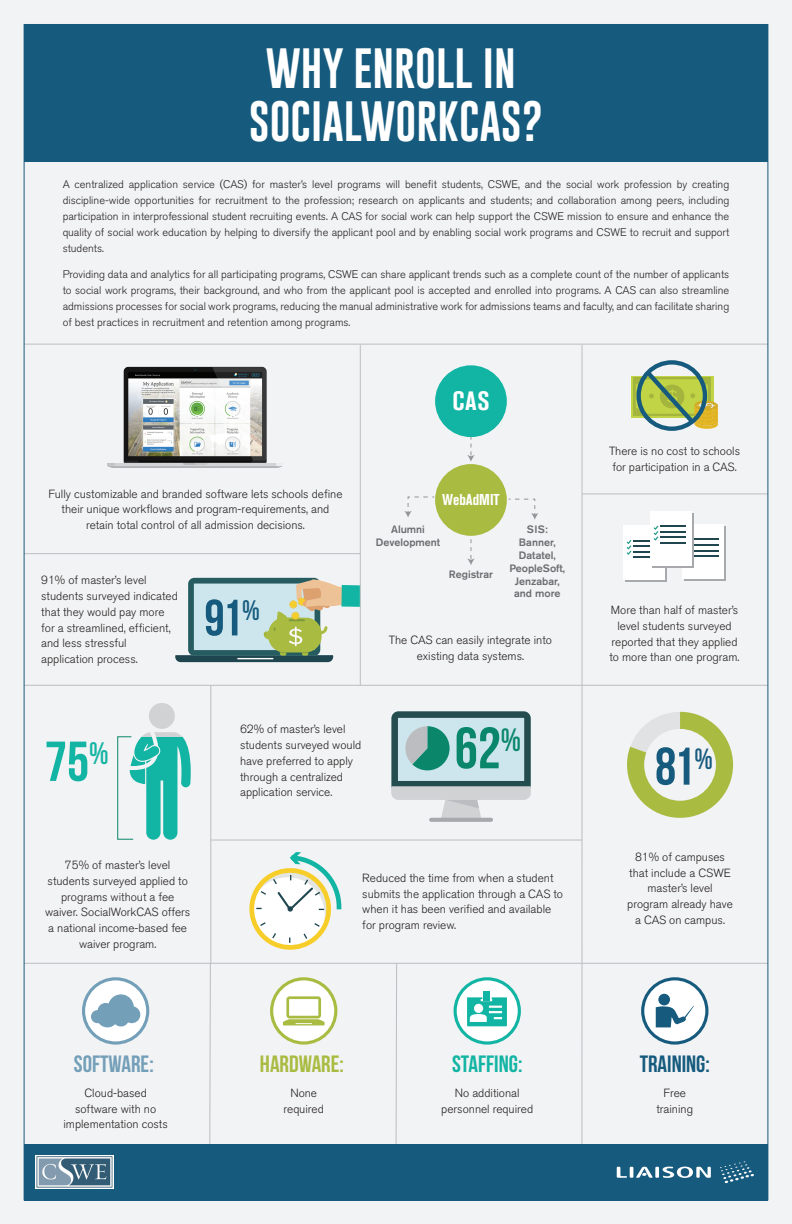
<style>
.page{position:relative;width:792px;height:1224px;background:#f2f3f4}
.page>*{position:absolute;margin:0;border:0;box-sizing:border-box;transform-origin:0 0}
.t1{font:58.3px "Bebas Neue";color:#0a876a}
.t2{font:56.2px "Bebas Neue";color:#12b4a4}
.t3{font:52.9px "Bebas Neue";color:#165b7e}
.t4{font:51px "Bebas Neue";color:#165b7e}
.t5{font:41.4px/53.4px "Gobold";color:#fff;text-align:center}
.t6{font:700 condensed 26.3px "Akzidenz Grotesk BE";color:#fff}
.t7{font:23.6px "Bebas Neue";color:#a9bb41}
.t8{font:23.6px "Bebas Neue";color:#165b7e}
.t9{font:23.6px "Bebas Neue";color:#12b4a4}
.t10{font:23.6px "Bebas Neue";color:#739fb9}
.t11{font:700 condensed 15.7px "Akzidenz Grotesk BE";color:#fff}
.t12{font:300 11.8px/15.7px "Akzidenz Grotesk BE";color:#231f20;text-align:center}
.t13{font:300 11px/16px "Akzidenz Grotesk BE";color:#231f20;text-align:justify}
.t14{font:500 10.7px/12.8px "Akzidenz Grotesk BE";color:#6c6d70;text-align:center}
</style>
<div class="page">
<div style="left:24px;top:24px;width:744px;height:138px;background:#165b7e"></div>
<svg style="left:627px;top:712px;width:106px;height:106px"></svg>
<div style="left:644px;top:729px;width:72px;height:72px;background:#f2f3f4;border-radius:50%"></div>
<div style="left:631px;top:376px;width:82px;height:41px;background:#c0d445"></div>
<div style="left:633px;top:377px;width:78px;height:39px;background:#a3b53d"></div>
<svg style="left:636px;top:360px;width:82px;height:71px"></svg>
<svg style="left:175px;top:577px;width:185px;height:85px"></svg>
<div style="left:625px;top:528px;width:41px;height:54px;background:linear-gradient(to right,#a8a9ad,#a8a9ad)"></div>
<div style="left:623px;top:525px;width:41px;height:55px;background:#fff"></div>
<div style="left:685px;top:526px;width:41px;height:55px;background:#a8a9ad"></div>
<div style="left:683px;top:524px;width:41px;height:55px;background:#fff"></div>
<svg style="left:652px;top:513px;width:42px;height:55px"></svg>
<div style="left:650px;top:511px;width:41px;height:54px;background:#fff"></div>
<svg style="left:627px;top:526px;width:91px;height:32px"></svg>
<hr style="left:429px;top:818px;width:64px;height:4px;background:#a8a9ad;border-radius:2px">
<svg style="left:391px;top:711px;width:140px;height:107px"></svg>
<hr style="left:24px;top:344px;width:744px;height:1px;background:#bcbdc0">
<hr style="left:24px;top:685px;width:744px;height:1px;background:#bcbdc0">
<hr style="left:24px;top:963px;width:744px;height:1px;background:#bcbdc0">
<hr style="left:24px;top:553px;width:336px;height:1px;background:#bcbdc0">
<hr style="left:582px;top:494px;width:186px;height:1px;background:#bcbdc0">
<hr style="left:211px;top:840px;width:371px;height:1px;background:#bcbdc0">
<svg style="left:509px;top:498px;width:30px;height:22px"></svg>
<svg style="left:404px;top:496px;width:30px;height:21px"></svg>
<svg style="left:467px;top:437px;width:8px;height:25px"></svg>
<svg style="left:467px;top:539px;width:8px;height:26px"></svg>
<div style="left:435px;top:464px;width:72px;height:72px;background:#a9bb41;border-radius:50%"></div>
<div style="left:435px;top:365px;width:72px;height:72px;background:#12b4a4;border-radius:50%"></div>
<svg style="left:272px;top:979px;width:64px;height:64px;fill:#fff"></svg>
<div style="left:270px;top:977px;width:67px;height:68px;border:3px solid #a9bb41;border-radius:50%"></div>
<svg style="left:283px;top:996px;width:42px;height:29px"></svg>
<svg style="left:643px;top:979px;width:64px;height:64px;fill:#fff"></svg>
<div style="left:641px;top:977px;width:67px;height:68px;border:3px solid #165b7e;border-radius:50%"></div>
<svg style="left:656px;top:994px;width:38px;height:34px"></svg>
<svg style="left:455px;top:979px;width:64px;height:64px;fill:#fff"></svg>
<div style="left:454px;top:977px;width:67px;height:68px;border:3px solid #12b4a4;border-radius:50%"></div>
<div style="left:483px;top:991px;width:7px;height:10px;background:#12b4a4"></div>
<svg style="left:467px;top:997px;width:40px;height:29px"></svg>
<svg style="left:84px;top:979px;width:64px;height:64px"></svg>
<div style="left:82px;top:977px;width:67px;height:68px;border:3px solid #739fb9;border-radius:50%"></div>
<svg style="left:91px;top:993px;width:49px;height:35px"></svg>
<hr style="left:360px;top:345px;width:1px;height:340px;background:#bcbdc0">
<hr style="left:582px;top:345px;width:1px;height:340px;background:#bcbdc0">
<hr style="left:582px;top:685px;width:1px;height:480px;background:#bcbdc0">
<hr style="left:210px;top:685px;width:1px;height:278px;background:#bcbdc0">
<svg style="left:395px;top:962px;width:2px;height:182px"></svg>
<svg style="left:209px;top:962px;width:2px;height:182px"></svg>
<img style="left:107px;top:366px;width:175px;height:102px">
<div style="left:24px;top:1144px;width:744px;height:57px;background:#165b7e"></div>
<svg style="left:720px;top:1161px;width:34px;height:22px"></svg>
<svg style="left:655px;top:1167px;width:4px;height:11px"></svg>
<svg style="left:663px;top:1167px;width:48px;height:11px"></svg>
<svg style="left:617px;top:1167px;width:36px;height:11px"></svg>
<img style="left:36px;top:1156px;width:78px;height:33px">
<svg style="left:249px;top:852px;width:93px;height:98px"></svg>
<div style="left:149px;top:703px;width:26px;height:26px;background:#d1d2d4;border-radius:50%"></div>
<svg style="left:117px;top:732px;width:74px;height:108px"></svg>
<h3 class="t5" style="left:249px;top:41px;width:296px">WHY ENROLL IN<br>SOCIALWORKCAS?</h3>
<p class="t13" style="left:63px;top:176px;width:668px">A centralized application service (CAS) for master’s level programs will benefit students, CSWE, and the social work profession by creating discipline-wide opportunities for recruitment to the profession; research on applicants and students; and collaboration among peers, including participation in interprofessional student recruiting events. A CAS for social work can help support the CSWE mission to ensure and enhance the quality of social work education by helping to diversify the applicant pool and by enabling social work programs and CSWE to recruit and support students.</p>
<p class="t13" style="left:63px;top:266px;width:668px">Providing data and analytics for all participating programs, CSWE can share applicant trends such as a complete count of the number of applicants to social work programs, their background, and who from the applicant pool is accepted and enrolled into programs. A CAS can also streamline admissions processes for social work programs, reducing the manual administrative work for admissions teams and faculty, and can facilitate sharing of best practices in recruitment and retention among programs.</p>
<h3 class="t6" style="left:452px;top:386px;width:38px">CAS</h3>
<p class="t12" style="left:48px;top:486px;width:296px">Fully customizable and branded software lets schools define their unique workflows and program-requirements, and retain total control of all admission decisions.</p>
<p class="t12" style="left:41px;top:573px;width:138px;text-align:left">91% of master’s level students surveyed indicated that they would pay more for a streamlined, efficient, and less stressful application process.</p>
<h3 class="t4" style="left:204px;top:590px;width:57px">91<sup>%</sup></h3>
<h3 class="t11" style="left:442px;top:491px;width:59px">WebAdMIT</h3>
<p class="t14" style="left:376px;top:523px;width:66px">Alumni<br>Development</p>
<p class="t14" style="left:449px;top:568px;width:46px">Registrar</p>
<p class="t14" style="left:509px;top:523px;width:57px">SIS:<br>Banner,<br>Datatel,<br>PeopleSoft,<br>Jenzabar, and more</p>
<p class="t12" style="left:389px;top:632px;width:165px">The CAS can easily integrate into existing data systems.</p>
<h2 class="t2" style="left:45px;top:731px;width:65px">75<sup>%</sup></h2>
<p class="t12" style="left:240px;top:722px;width:123px;text-align:left">62% of master’s level students surveyed would have preferred to apply through a centralized application service.</p>
<h1 class="t1" style="left:455px;top:716px;width:68px">62<sup>%</sup></h1>
<p class="t12" style="left:45px;top:858px;width:147px">75% of master’s level students surveyed applied to programs without a fee waiver. SocialWorkCAS offers a national income-based fee waiver program.</p>
<h3 class="t10" style="left:74px;top:1051px;width:81px">SOFTWARE:</h3>
<p class="t12" style="left:63px;top:1085px;width:106px">Cloud-based software with no implementation costs</p>
<p class="t12" style="left:362px;top:870px;width:202px;text-align:left">Reduced the time from when a student submits the application through a CAS to when it has been verified and available for program review.</p>
<h3 class="t7" style="left:260px;top:1051px;width:85px">HARDWARE:</h3>
<p class="t12" style="left:284px;top:1085px;width:42px">None required</p>
<h3 class="t9" style="left:452px;top:1051px;width:72px">STAFFING:</h3>
<p class="t12" style="left:441px;top:1085px;width:93px">No additional personnel required</p>
<p class="t12" style="left:609px;top:444px;width:133px;text-align:left">There is no cost to schools for participation in a CAS.</p>
<p class="t12" style="left:610px;top:602px;width:132px">More than half of master’s level students surveyed reported that they applied to more than one program.</p>
<h3 class="t3" style="left:655px;top:737px;width:59px">81<sup>%</sup></h3>
<p class="t12" style="left:627px;top:849px;width:107px">81% of campuses that include a CSWE master’s level program already have a CAS on campus.</p>
<h3 class="t8" style="left:640px;top:1051px;width:72px">TRAINING:</h3>
<p class="t12" style="left:656px;top:1085px;width:38px">Free training</p>
</div>
